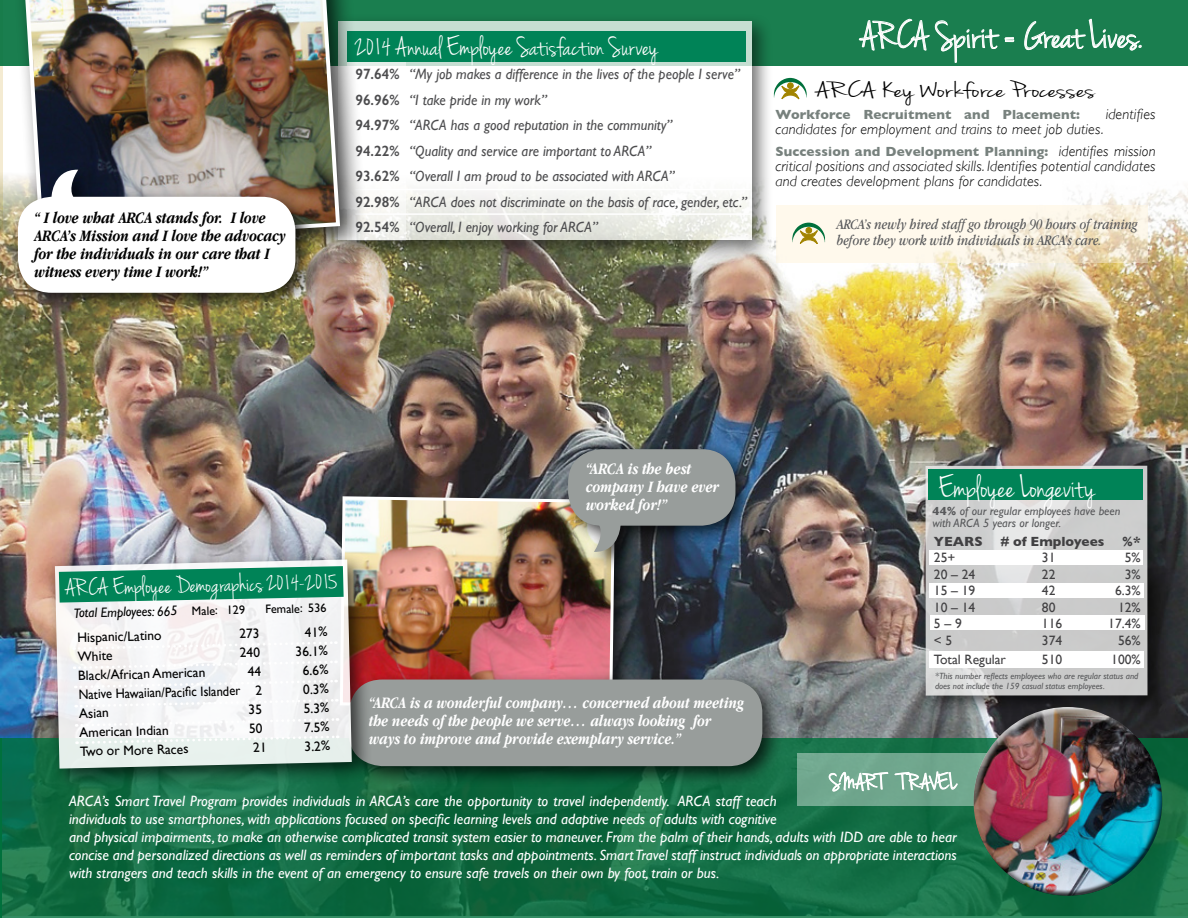
<style>
.page{position:relative;width:1188px;height:918px;background:#fff}
.page>*{position:absolute;margin:0;border:0;box-sizing:border-box;transform-origin:0 0}
.t1{font:40.5px "Jenna Sue";color:#fff}
.t2{font:33px "Jenna Sue";color:#fff}
.t3{font:28.5px "Jenna Sue";color:#fff}
.t4{font:25.5px "Jenna Sue";color:#fff}
.t5{font:24px "Jenna Sue";color:#000;scale:1.5 1}
.t6{font:italic 700 16.5px/18px "Apple Garamond";color:#fff}
.t7{font:italic 700 16.5px/18px "Apple Garamond";color:#000}
.t8{font:italic 15px/18px "Gill Sans";color:#fff}
.t9{font:italic 15px/25.5px "Gill Sans";color:#4d4d4f;scale:.96 1}
.t10{font:italic 300 15px/15px "Gill Sans";letter-spacing:.01em;color:#000}
.t11{font:italic 15px/16px "Apple Garamond";color:#58595b}
.t12{font:13.5px "Gill Sans";color:#000}
.t13{font:700 13.5px "Gill Sans";letter-spacing:.01em;color:#77817d}
.t14{font:13.5px "Gill Sans";color:#414042}
.t15{font:13.5px "Gill Sans";color:#000;scale:.93 1}
.t16{font:italic 13.5px "Gill Sans";color:#000;scale:.96 1}
.t17{font:700 13.5px "Gill Sans";color:#414042}
.t18{font:12.15px "Gill Sans";color:#000}
.t19{font:italic 12px/12px "Gill Sans";color:#58595b}
.t20{font:italic 9px/10.5px "Gill Sans";color:#58595b}
.s1{font-weight:600;font-style:normal}
.s2{font-weight:300;font-style:italic;font-size:15px;color:#000}
.s3{font-style:normal;font-size:12.15px}
.s4{font-weight:700;font-style:normal}
</style>
<div class="page">
<hr style="left:0;top:0;width:3px;height:310px;background:#f4ebd2">
<img style="left:0;top:175px;width:1188px;height:564px">
<div style="left:0;top:0;width:1188px;height:66px;background:#1a7e4f"></div>
<svg style="left:858px;top:18px;width:157px;height:45px"></svg>
<svg style="left:1024px;top:18px;width:118px;height:33px"></svg>
<div style="left:330px;top:13px;width:444px;height:249px;background:#000;opacity:.75"></div>
<svg style="left:368px;top:22px;width:384px;height:218px"></svg>
<div style="left:347px;top:31px;width:398px;height:31px;background:#008357"></div>
<hr style="left:355px;top:86px;width:396px;height:2px;background:#fff">
<hr style="left:355px;top:112px;width:396px;height:1px;background:#fff">
<hr style="left:355px;top:137px;width:396px;height:2px;background:#fff">
<hr style="left:355px;top:164px;width:396px;height:1px;background:#fff">
<hr style="left:355px;top:189px;width:396px;height:1px;background:#fff">
<hr style="left:355px;top:213px;width:396px;height:2px;background:#fff">
<div style="left:14px;top:0;width:354px;height:272px;background:#000;opacity:.75"></div>
<img style="left:22px;top:0;width:320px;height:246px">
<div style="left:332px;top:488px;width:305px;height:243px;background:#000;opacity:.75"></div>
<img style="left:338px;top:495px;width:278px;height:176px">
<svg style="left:2px;top:739px;width:1186px;height:179px;background:#126c43"></svg>
<div style="left:560px;top:441px;width:197px;height:132px;background:#000;opacity:.75"></div>
<div style="left:568px;top:449px;width:167px;height:77px;background:#989d9b;border-radius:34px"></div>
<svg style="left:594px;top:525px;width:27px;height:28px"></svg>
<div style="left:340px;top:671px;width:445px;height:117px;background:#000;opacity:.75"></div>
<div style="left:349px;top:680px;width:413px;height:86px;background:#989d9b;border-radius:34px"></div>
<div style="left:47px;top:552px;width:327px;height:238px;background:#000;opacity:.75"></div>
<svg style="left:55px;top:560px;width:297px;height:209px;fill:#f0f0ef"></svg>
<svg style="left:59px;top:566px;width:285px;height:37px;background:#2a9672"></svg>
<div style="left:917px;top:457px;width:253px;height:260px;background:#000;opacity:.75"></div>
<svg style="left:926px;top:466px;width:221px;height:230px;background:#cfd0d0"></svg>
<div style="left:928px;top:469px;width:215px;height:31px;background:#008357"></div>
<div style="left:930px;top:550px;width:213px;height:15px;background:#fff"></div>
<div style="left:929px;top:584px;width:215px;height:14px;background:#fff"></div>
<div style="left:930px;top:615px;width:215px;height:15px;background:#fff"></div>
<div style="left:929px;top:652px;width:215px;height:16px;background:#fff"></div>
<div style="left:797px;top:754px;width:209px;height:52px;background:#71a88e"></div>
<div style="left:973px;top:704px;width:181px;height:144px;background:#fff;opacity:.75"></div>
<div style="left:977px;top:737px;width:186px;height:159px;background:#000;opacity:.75"></div>
<hr style="left:0;top:739px;width:2px;height:179px;background:#00703c">
<svg style="left:828px;top:771px;width:130px;height:21px"></svg>
<div style="left:9px;top:162px;width:308px;height:153px;background:#000;opacity:.75"></div>
<div style="left:18px;top:197px;width:277px;height:96px;background:#fff;border-radius:34px"></div>
<svg style="left:51px;top:169px;width:27px;height:28px"></svg>
<svg style="left:776px;top:205px;width:372px;height:58px;background:#f9f1e1"></svg>
<svg style="left:792px;top:223px;width:33px;height:21px"></svg>
<svg style="left:773px;top:78px;width:34px;height:21px"></svg>
<svg style="left:74px;top:627px;width:263px;height:63px"></svg>
<svg style="left:76px;top:698px;width:262px;height:54px"></svg>
<p class="t7" style="left:34px;top:208px;width:253px">“ I love what ARCA stands for. I love ARCA’s Mission and I love the advocacy for the individuals in our care that I witness every time I work!”</p>
<h3 class="t3" style="left:355px;top:30px;width:304px">2014 Annual Employee Satisfaction Survey</h3>
<p class="t9" style="left:355px;top:62px;width:409px"><span class="s1">97.64%</span> “My job makes a difference in the lives of the people I serve” <span class="s1">96.96%</span> “I take pride in my work”<br><span class="s1">94.97%</span> “ARCA has a good reputation in the community”<br><span class="s1">94.22%</span> “Quality and service are important to ARCA”<br><span class="s1">93.62%</span> “Overall I am proud to be associated with ARCA”<br><span class="s1">92.98%</span> “ARCA does not discriminate on the basis of race, gender, etc.” <span class="s1">92.54%</span> “Overall, I enjoy working for ARCA”</p>
<h1 class="t1" style="left:860px;top:12px;width:283px">ARCA Spirit = Great Lives.</h1>
<h3 class="t5" style="left:815px;top:76px;width:188px">ARCA Key Workforce Processes</h3>
<p class="t13" style="left:775px;top:103px;width:306px">Workforce Recruitment and Placement:</p>
<p class="t10" style="left:1106px;top:106px;width:51px">identifies</p>
<p class="t10" style="left:775px;top:121px;width:330px">candidates for employment and trains to meet job duties.</p>
<p class="t13" style="left:775px;top:140px;width:382px">Succession and Development Planning: <span class="s2">identifies mission</span></p>
<p class="t10" style="left:775px;top:158px;width:382px">critical positions and associated skills. Identifies potential candidates and creates development plans for candidates.</p>
<p class="t11" style="left:837px;top:216px;width:302px">ARCA’s newly hired staff go through 90 hours of training before they work with individuals in ARCA’s care.</p>
<h3 class="t4" style="left:65px;top:572px;width:274px;rotate:-1deg">ARCA Employee Demographics 2014-2015</h3>
<p class="t16" style="left:74px;top:605px;width:180px;rotate:-1deg">Total Employees: 665 <span class="s3">Male: 129</span></p>
<p class="t18" style="left:265px;top:602px;width:63px;rotate:-1deg">Female: 536</p>
<p class="t12" style="left:77px;top:629px;width:86px;rotate:-1deg">Hispanic/Latino</p>
<p class="t12" style="left:78px;top:648px;width:36px;rotate:-1deg">White</p>
<p class="t12" style="left:295px;top:643px;width:34px;rotate:-1deg">36.1%</p>
<p class="t12" style="left:78px;top:667px;width:129px;rotate:-1deg">Black/African American</p>
<p class="t12" style="left:303px;top:662px;width:27px;rotate:-1deg">6.6%</p>
<p class="t15" style="left:78px;top:686px;width:199px;rotate:-1deg">Native Hawaiian/Pacifi c Islander 2</p>
<p class="t12" style="left:303px;top:681px;width:27px;rotate:-1deg">0.3%</p>
<p class="t12" style="left:79px;top:705px;width:31px;rotate:-1deg">Asian</p>
<p class="t12" style="left:303px;top:700px;width:27px;rotate:-1deg">5.3%</p>
<p class="t12" style="left:79px;top:724px;width:91px;rotate:-1deg">American Indian</p>
<p class="t12" style="left:304px;top:719px;width:27px;rotate:-1deg">7.5%</p>
<p class="t12" style="left:80px;top:743px;width:110px;rotate:-1deg">Two or More Races</p>
<p class="t12" style="left:304px;top:738px;width:27px;rotate:-1deg">3.2%</p>
<p class="t6" style="left:586px;top:460px;width:135px">“ARCA is the best company I have ever worked for!”</p>
<p class="t6" style="left:369px;top:693px;width:377px">“ARCA is a wonderful company… concerned about meeting the needs of the people we serve… always looking for ways to improve and provide exemplary service.”</p>
<h2 class="t2" style="left:938px;top:468px;width:158px">Employee Longevity</h2>
<p class="t19" style="left:933px;top:505px;width:189px"><span class="s4">44%</span> of our regular employees have been with ARCA 5 years or longer.</p>
<p class="t17" style="left:934px;top:531px;width:50px">YEARS</p>
<p class="t17" style="left:1000px;top:531px;width:105px"># of Employees</p>
<p class="t17" style="left:1122px;top:531px;width:20px">%*</p>
<p class="t14" style="left:934px;top:550px;width:23px">25+</p>
<p class="t14" style="left:1042px;top:550px;width:15px">31</p>
<p class="t14" style="left:1125px;top:550px;width:17px">5%</p>
<p class="t14" style="left:934px;top:566px;width:43px">20 – 24</p>
<p class="t14" style="left:1042px;top:566px;width:15px">22</p>
<p class="t14" style="left:1125px;top:566px;width:17px">3%</p>
<p class="t14" style="left:934px;top:583px;width:43px">15 – 19</p>
<p class="t14" style="left:1042px;top:583px;width:15px">42</p>
<p class="t14" style="left:1115px;top:583px;width:27px">6.3%</p>
<p class="t14" style="left:934px;top:599px;width:43px">10 – 14</p>
<p class="t14" style="left:1042px;top:599px;width:15px">80</p>
<p class="t14" style="left:1118px;top:599px;width:24px">12%</p>
<p class="t14" style="left:934px;top:616px;width:29px">5 – 9</p>
<p class="t14" style="left:1042px;top:616px;width:22px">116</p>
<p class="t14" style="left:1108px;top:616px;width:34px">17.4%</p>
<p class="t14" style="left:934px;top:632px;width:20px">&lt; 5</p>
<p class="t14" style="left:1042px;top:632px;width:22px">374</p>
<p class="t14" style="left:1118px;top:632px;width:24px">56%</p>
<p class="t14" style="left:934px;top:651px;width:74px">Total Regular</p>
<p class="t14" style="left:1042px;top:651px;width:22px">510</p>
<p class="t14" style="left:1111px;top:651px;width:31px">100%</p>
<p class="t20" style="left:935px;top:670px;width:205px">*This number reflects employees who are regular status and does not include the 159 casual status employees.</p>
<p class="t8" style="left:69px;top:792px;width:889px">ARCA’s Smart Travel Program provides individuals in ARCA’s care the opportunity to travel independently. ARCA staff teach<br>individuals to use smartphones, with applications focused on specific learning levels and adaptive needs of adults with cognitive<br>and physical impairments, to make an otherwise complicated transit system easier to maneuver. From the palm of their hands, adults with IDD are able to hear concise and personalized directions as well as reminders of important tasks and appointments. Smart Travel staff instruct individuals on appropriate interactions with strangers and teach skills in the event of an emergency to ensure safe travels on their own by foot, train or bus.</p>
</div>
